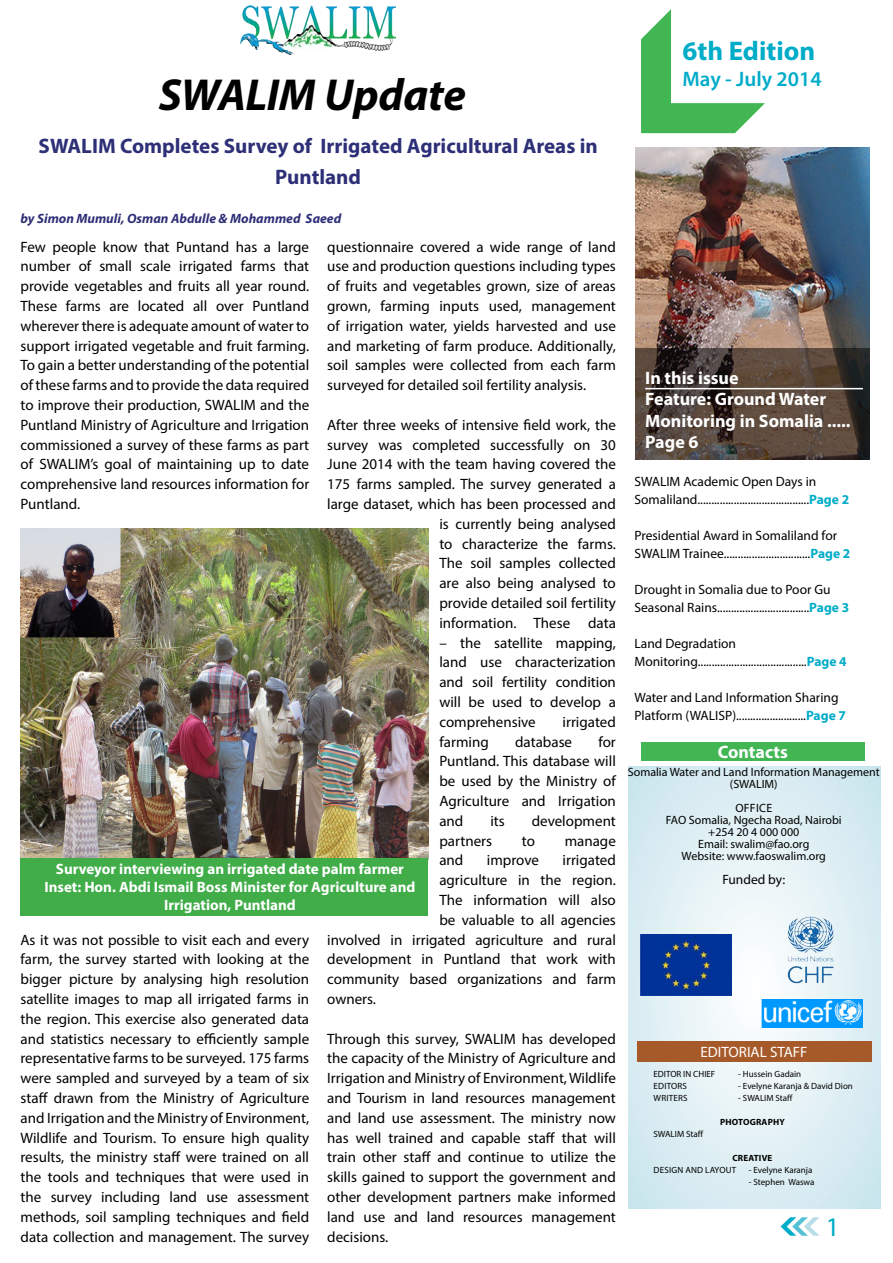
<style>
.page{position:relative;width:893px;height:1263px;background:#fff}
.page>*{position:absolute;margin:0;border:0;box-sizing:border-box;transform-origin:0 0}
.t1{font:italic 700 45px "Myriad Pro";letter-spacing:-.01em;color:#000}
.t2{font:700 27px "Myriad Pro";color:#00acc8}
.t3{font:27px "Myriad Pro";color:#00acc8}
.t4{font:700 21px/31.5px "Myriad Pro";color:#2d2f77;text-align:center}
.t5{font:600 21px "Myriad Pro";color:#00acc8}
.t6{font:700 18px/21.6px "Myriad Pro";color:#fff}
.t7{font:15px/19.8px "Myriad Pro";color:#000;text-align:justify}
.t8{font:700 15px/18px "Myriad Pro";color:#fff;text-align:center}
.t9{font:15px "Myriad Pro";color:#fff}
.t10{font:13.5px/18px "Myriad Pro";color:#000}
.t11{font:italic 700 13.5px "Myriad Pro";color:#2d2f77}
.t12{font:12px/12px "Myriad Pro";color:#000;text-align:center}
.t13{font:9px "Myriad Pro";color:#000}
.t14{font:700 9px "Myriad Pro";letter-spacing:.02em;color:#000}
.t15{font:9px "Myriad Pro";letter-spacing:.02em;color:#000}
.s1{font-weight:700;color:#00acc8}
</style>
<div class="page">
<svg style="left:780px;top:1217px;width:39px;height:19px"></svg>
<svg style="left:641px;top:9px;width:124px;height:124px"></svg>
<img style="left:241px;top:5px;width:154px;height:49px">
<svg style="left:628px;top:767px;width:252px;height:441px;background:#deeef3"></svg>
<div style="left:641px;top:742px;width:224px;height:19px;background:#41b653"></div>
<div style="left:637px;top:1041px;width:234px;height:21px;background:#a75a29"></div>
<img style="left:635px;top:148px;width:235px;height:200px">
<img style="left:641px;top:935px;width:90px;height:60px">
<img style="left:783px;top:911px;width:55px;height:76px">
<img style="left:761px;top:1000px;width:102px;height:28px">
<svg style="left:635px;top:348px;width:235px;height:112px;background:#4d3f36"></svg>
<hr style="left:645px;top:388px;width:218px;height:1px;background:#fff">
<img style="left:21px;top:528px;width:407px;height:329px">
<div style="left:21px;top:857px;width:407px;height:58px;background:#41ad49"></div>
<h1 class="t1" style="left:159px;top:66px;width:309px">SWALIM Update</h1>
<h3 class="t4" style="left:39px;top:129px;width:561px">SWALIM Completes Survey of Irrigated Agricultural Areas in<br>Puntland</h3>
<p class="t11" style="left:21px;top:209px;width:322px">by Simon Mumuli, Osman Abdulle &amp; Mohammed Saeed</p>
<p class="t7" style="left:21px;top:236px;width:290px">Few people know that Puntand has a large number of small scale irrigated farms that provide vegetables and fruits all year round.<br>These farms are located all over Puntland wherever there is adequate amount of water to support irrigated vegetable and fruit farming.<br>To gain a better understanding of the potential of these farms and to provide the data required to improve their production, SWALIM and the Puntland Ministry of Agriculture and Irrigation commissioned a survey of these farms as part of SWALIM’s goal of maintaining up to date comprehensive land resources information for Puntland.</p>
<p class="t7" style="left:327px;top:236px;width:290px">questionnaire covered a wide range of land use and production questions including types of fruits and vegetables grown, size of areas grown, farming inputs used, management of irrigation water, yields harvested and use and marketing of farm produce. Additionally, soil samples were collected from each farm surveyed for detailed soil fertility analysis.</p>
<p class="t7" style="left:327px;top:415px;width:290px;text-align:right">After three weeks of intensive field work, the survey was completed successfully on 30<br>June 2014 with the team having covered the 175 farms sampled. The survey generated a large dataset, which has been processed and is currently being analysed<br>to characterize the farms.<br>The soil samples collected<br>are also being analysed to<br>provide detailed soil fertility<br>information. These data</p>
<p class="t7" style="left:439px;top:632px;width:178px">– the satellite mapping, land use characterization and soil fertility condition will be used to develop a comprehensive</p>
<p class="t7" style="left:562px;top:712px;width:55px">irrigated</p>
<p class="t7" style="left:439px;top:731px;width:51px">farming</p>
<p class="t7" style="left:515px;top:731px;width:59px">database</p>
<p class="t7" style="left:439px;top:731px;width:178px;text-indent:159px">for Puntland. This database will be used by the Ministry of Agriculture and Irrigation and</p>
<p class="t7" style="left:490px;top:811px;width:16px">its</p>
<p class="t7" style="left:532px;top:811px;width:86px">development</p>
<p class="t7" style="left:439px;top:830px;width:54px">partners</p>
<p class="t7" style="left:522px;top:830px;width:15px">to</p>
<p class="t7" style="left:565px;top:830px;width:53px">manage</p>
<p class="t7" style="left:439px;top:850px;width:26px">and</p>
<p class="t7" style="left:487px;top:850px;width:54px">improve</p>
<p class="t7" style="left:562px;top:850px;width:55px">irrigated</p>
<p class="t7" style="left:439px;top:870px;width:178px">agriculture in the region.</p>
<p class="t7" style="left:439px;top:890px;width:178px">The information will also</p>
<p class="t7" style="left:439px;top:910px;width:178px">be valuable to all agencies</p>
<p class="t7" style="left:327px;top:929px;width:290px">involved in irrigated agriculture and rural</p>
<p class="t7" style="left:327px;top:949px;width:290px">development in Puntland that work with</p>
<p class="t7" style="left:327px;top:969px;width:290px">community based organizations and farm</p>
<p class="t7" style="left:327px;top:989px;width:50px">owners.</p>
<p class="t7" style="left:327px;top:1028px;width:290px">Through this survey, SWALIM has developed the capacity of the Ministry of Agriculture and Irrigation and Ministry of Environment, Wildlife and Tourism in land resources management and land use assessment. The ministry now has well trained and capable staff that will train other staff and continue to utilize the skills gained to support the government and other development partners make informed land use and land resources management decisions.</p>
<p class="t8" style="left:44px;top:860px;width:373px">Surveyor interviewing an irrigated date palm farmer<br>Inset: Hon. Abdi Ismail Boss Minister for Agriculture and<br>Irrigation, Puntland</p>
<p class="t7" style="left:21px;top:929px;width:290px">As it was not possible to visit each and every farm, the survey started with looking at the bigger picture by analysing high resolution satellite images to map all irrigated farms in the region. This exercise also generated data and statistics necessary to efficiently sample representative farms to be surveyed. 175 farms were sampled and surveyed by a team of six staff drawn from the Ministry of Agriculture and Irrigation and the Ministry of Environment, Wildlife and Tourism. To ensure high quality results, the ministry staff were trained on all the tools and techniques that were used in the survey including land use assessment methods, soil sampling techniques and field data collection and management. The survey</p>
<h2 class="t2" style="left:682px;top:34px;width:134px">6th Edition</h2>
<h3 class="t5" style="left:682px;top:65px;width:141px">May - July 2014</h3>
<p class="t6" style="left:645px;top:366px;width:207px">In this issue<br>Feature: Ground Water<br>Monitoring in Somalia .....<br>Page 6</p>
<p class="t10" style="left:634px;top:472px;width:216px">SWALIM Academic Open Days in<br>Somaliland........................................<span class="s1">Page 2</span></p>
<p class="t10" style="left:634px;top:526px;width:217px">Presidential Award in Somaliland for<br>SWALIM Trainee...............................<span class="s1">Page 2</span></p>
<p class="t10" style="left:634px;top:580px;width:216px">Drought in Somalia due to Poor Gu<br>Seasonal Rains.................................<span class="s1">Page 3</span></p>
<p class="t10" style="left:634px;top:634px;width:214px">Land Degradation<br>Monitoring.......................................<span class="s1">Page 4</span></p>
<p class="t10" style="left:634px;top:688px;width:213px">Water and Land Information Sharing<br>Platform (WALISP).........................<span class="s1">Page 7</span></p>
<p class="t6" style="left:718px;top:741px;width:72px">Contacts</p>
<p class="t12" style="left:628px;top:765px;width:254px">Somalia Water and Land Information Management (SWALIM)</p>
<p class="t12" style="left:666px;top:801px;width:177px">OFFICE<br>FAO Somalia, Ngecha Road, Nairobi +254 20 4 000 000<br>Email: swalim@fao.org<br>Website: www.faoswalim.org</p>
<p class="t10" style="left:722px;top:870px;width:64px">Funded by:</p>
<p class="t9" style="left:701px;top:1043px;width:108px">EDITORIAL STAFF</p>
<p class="t13" style="left:653px;top:1068px;width:63px">EDITOR IN CHIEF</p>
<p class="t13" style="left:738px;top:1068px;width:64px">- Hussein Gadain</p>
<p class="t13" style="left:654px;top:1080px;width:11px">Editor</p>
<p class="t13" style="left:683px;top:1080px;width:6px">S</p>
<p class="t13" style="left:738px;top:1080px;width:116px">- Evelyne Karanja &amp; David Dion</p>
<p class="t13" style="left:654px;top:1092px;width:13px">Writers</p>
<p class="t13" style="left:738px;top:1092px;width:56px">- SWALIM Staff</p>
<p class="t14" style="left:720px;top:1116px;width:66px">Photography</p>
<p class="t13" style="left:653px;top:1128px;width:51px">SWALIM Staff</p>
<p class="t14" style="left:732px;top:1152px;width:41px">Creative</p>
<p class="t13" style="left:654px;top:1164px;width:12px">Design</p>
<p class="t15" style="left:685px;top:1164px;width:52px">AND LAYOUT</p>
<p class="t13" style="left:749px;top:1164px;width:65px">- Evelyne Karanja</p>
<p class="t13" style="left:749px;top:1176px;width:67px">- Stephen Waswa</p>
<h2 class="t3" style="left:826px;top:1210px;width:15px">1</h2>
</div>
